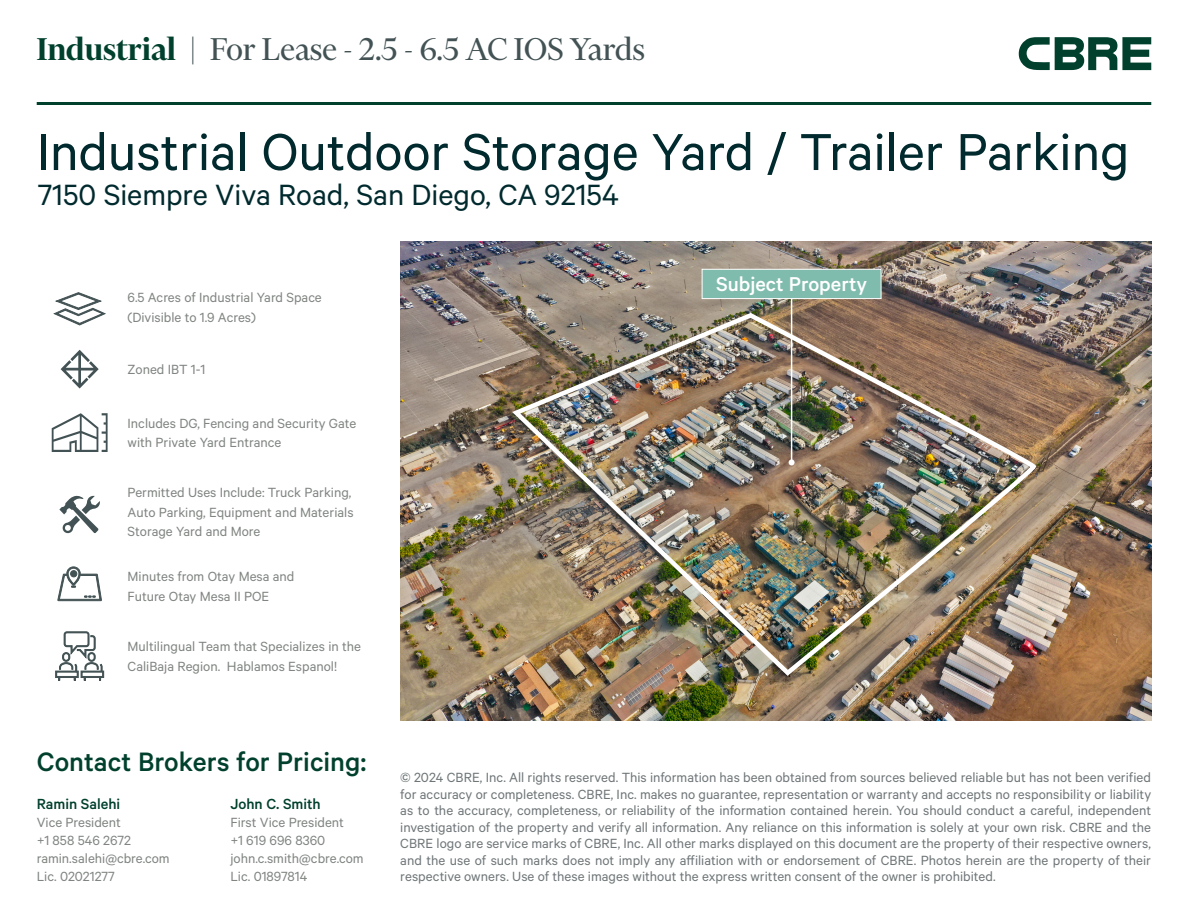
<style>
.page{position:relative;width:1188px;height:918px;background:#fff}
.page>*{position:absolute;margin:0;border:0;box-sizing:border-box;transform-origin:0 0}
.t1{font:58.5px "Calibre";color:#002a2e}
.t2{font:36px "Financier Display";color:#435254}
.t3{font:33px "Calibre";color:#002a2e}
.t4{font:500 30px "Calibre";color:#00402d}
.t5{font:500 22.5px "Calibre";color:#fff}
.t6{font:500 16.5px "Calibre";color:#00402d}
.t7{font:15px/16.5px "Calibre";color:#6f7678;text-align:justify}
.t8{font:15px/18px "Calibre";color:#808581}
.s1{font-weight:600;color:#00402d}
</style>
<div class="page">
<img style="left:400px;top:241px;width:751px;height:480px">
<svg style="left:1019px;top:37px;width:132px;height:33px"></svg>
<hr style="left:37px;top:102px;width:1114px;height:3px;background:#00402d">
<svg style="left:58px;top:567px;width:44px;height:35px"></svg>
<div style="left:70px;top:571px;width:7px;height:6px;border:1px solid #435254;border-radius:50%"></div>
<svg style="left:61px;top:350px;width:38px;height:39px"></svg>
<svg style="left:54px;top:292px;width:51px;height:33px"></svg>
<svg style="left:59px;top:495px;width:41px;height:39px"></svg>
<svg style="left:52px;top:413px;width:56px;height:39px"></svg>
<img style="left:508px;top:315px;width:528px;height:364px">
<svg style="left:55px;top:631px;width:49px;height:49px"></svg>
<div style="left:702px;top:269px;width:180px;height:30px;background:#80bcad;border:1px solid #fff"></div>
<hr style="left:791px;top:299px;width:1px;height:163px;background:#fff">
<svg style="left:789px;top:459px;width:6px;height:6px"></svg>
<h2 class="t2" style="left:37px;top:30px;width:610px"><span class="s1">Industrial</span> | For Lease - 2.5 - 6.5 AC IOS Yards</h2>
<h1 class="t1" style="left:37px;top:118px;width:1094px">Industrial Outdoor Storage Yard / Trailer Parking</h1>
<h3 class="t3" style="left:38px;top:175px;width:583px">7150 Siempre Viva Road, San Diego, CA 92154</h3>
<p class="t8" style="left:128px;top:287px;width:196px;line-height:19.5px">6.5 Acres of Industrial Yard Space (Divisible to 1.9 Acres)</p>
<p class="t8" style="left:128px;top:360px;width:79px">Zoned IBT 1-1</p>
<p class="t8" style="left:128px;top:413px;width:230px;line-height:19.5px">Includes DG, Fencing and Security Gate with Private Yard Entrance</p>
<p class="t8" style="left:128px;top:482px;width:227px;line-height:19.5px">Permitted Uses Include: Truck Parking,<br>Auto Parking, Equipment and Materials<br>Storage Yard and More</p>
<p class="t8" style="left:128px;top:566px;width:168px;line-height:19.5px">Minutes from Otay Mesa and<br>Future Otay Mesa II POE</p>
<p class="t8" style="left:128px;top:636px;width:235px;line-height:19.5px">Multilingual Team that Specializes in the<br>CaliBaja Region. Hablamos Espanol!</p>
<h3 class="t4" style="left:37px;top:744px;width:331px">Contact Brokers for Pricing:</h3>
<p class="t6" style="left:37px;top:794px;width:85px">Ramin Salehi</p>
<p class="t8" style="left:37px;top:813px;width:135px">Vice President<br>+1 858 546 2672 ramin.salehi@cbre.com<br>Lic. 02021277</p>
<p class="t6" style="left:230px;top:794px;width:92px">John C. Smith</p>
<p class="t8" style="left:230px;top:813px;width:135px">First Vice President<br>+1 619 696 8360 john.c.smith@cbre.com<br>Lic. 01897814</p>
<h3 class="t5" style="left:716px;top:271px;width:152px">Subject Property</h3>
<p class="t7" style="left:400px;top:769px;width:752px">© 2024 CBRE, Inc. All rights reserved. This information has been obtained from sources believed reliable but has not been verified for accuracy or completeness. CBRE, Inc. makes no guarantee, representation or warranty and accepts no responsibility or liability as to the accuracy, completeness, or reliability of the information contained herein. You should conduct a careful, independent investigation of the property and verify all information. Any reliance on this information is solely at your own risk. CBRE and the CBRE logo are service marks of CBRE, Inc. All other marks displayed on this document are the property of their respective owners, and the use of such marks does not imply any affiliation with or endorsement of CBRE. Photos herein are the property of their respective owners. Use of these images without the express written consent of the owner is prohibited.</p>
</div>
